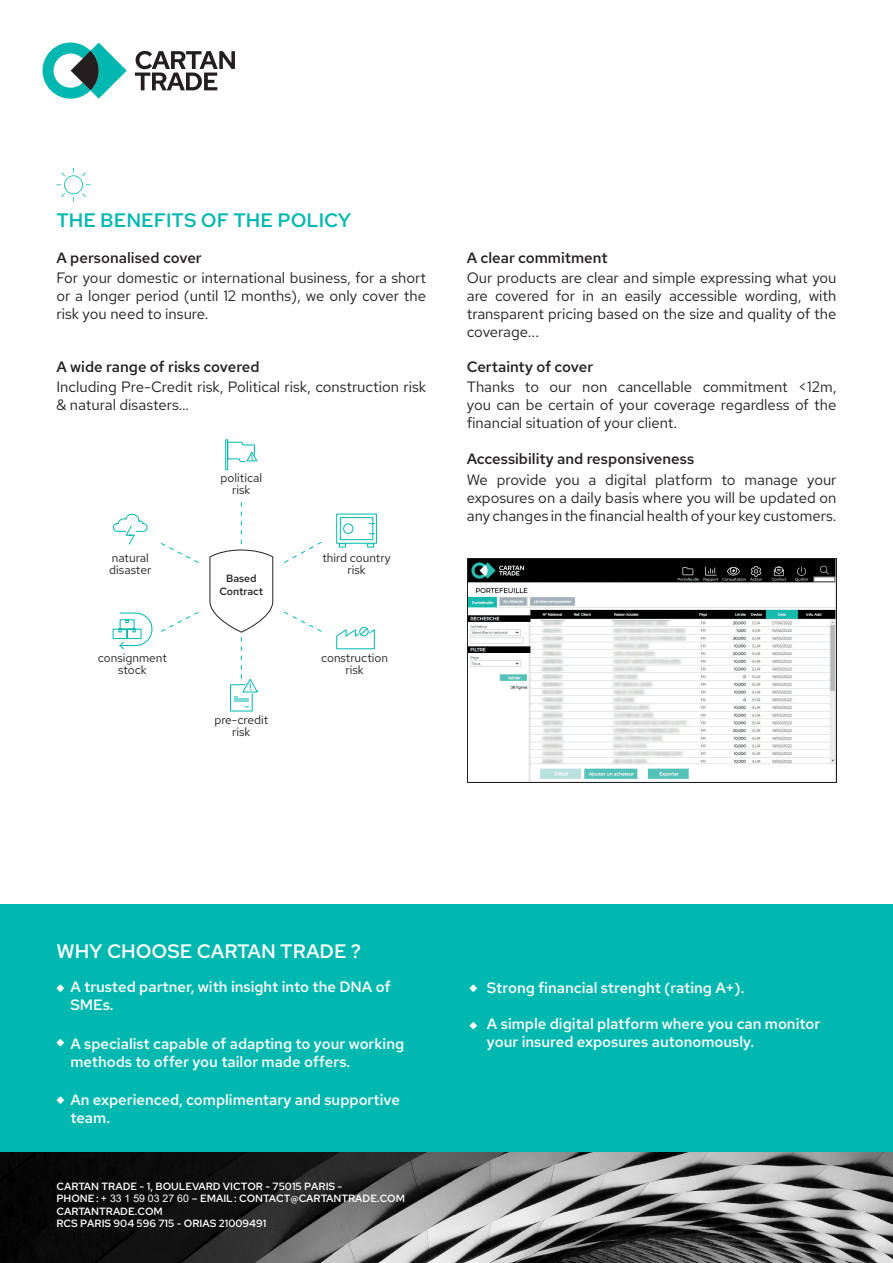
<style>
.page{position:relative;width:893px;height:1263px;background:#fff}
.page>*{position:absolute;margin:0;border:0;box-sizing:border-box;transform-origin:0 0}
.t1{font:600 19.5px "Red Hat Text";color:#00b8af}
.t2{font:600 19.5px "Red Hat Text";color:#fff}
.t3{font:15px/18px "Red Hat Text";color:#231f20;text-align:justify}
.t4{font:600 15px/18px "Red Hat Text";color:#fff}
.t5{font:600 15px "Red Hat Text";color:#231f20}
.t6{font:12px "Red Hat Text";color:#231f20}
.t7{font:600 10.5px/12.6px "Red Hat Text";color:#fff}
.t8{font:600 10.5px "Red Hat Text";color:#231f20}
.s1{font-family:"Arial";font-weight:400}
</style>
<div class="page">
<div style="left:0;top:904px;width:893px;height:248px;background:#00b8af"></div>
<img style="left:0;top:1152px;width:893px;height:111px">
<svg style="left:467px;top:558px;width:369px;height:225px;background:#565555"></svg>
<img style="left:468px;top:560px;width:367px;height:221px">
<svg style="left:56px;top:984px;width:8px;height:8px"></svg>
<svg style="left:56px;top:1039px;width:8px;height:7px"></svg>
<svg style="left:469px;top:984px;width:8px;height:8px"></svg>
<svg style="left:56px;top:1096px;width:8px;height:8px"></svg>
<svg style="left:469px;top:1022px;width:8px;height:7px"></svg>
<svg style="left:43px;top:43px;width:84px;height:56px"></svg>
<svg style="left:135px;top:51px;width:100px;height:39px"></svg>
<svg style="left:161px;top:543px;width:38px;height:20px"></svg>
<svg style="left:284px;top:612px;width:38px;height:20px"></svg>
<svg style="left:161px;top:612px;width:38px;height:20px"></svg>
<svg style="left:284px;top:541px;width:38px;height:22px"></svg>
<svg style="left:209px;top:502px;width:65px;height:205px"></svg>
<svg style="left:336px;top:627px;width:39px;height:23px"></svg>
<svg style="left:225px;top:439px;width:33px;height:31px"></svg>
<svg style="left:112px;top:612px;width:41px;height:38px"></svg>
<svg style="left:336px;top:514px;width:41px;height:30px"></svg>
<svg style="left:339px;top:543px;width:7px;height:4px"></svg>
<svg style="left:367px;top:543px;width:7px;height:4px"></svg>
<div style="left:340px;top:517px;width:33px;height:23px;background:#fff;border:1px solid #00b8af"></div>
<svg style="left:343px;top:523px;width:32px;height:11px"></svg>
<svg style="left:113px;top:513px;width:35px;height:32px"></svg>
<svg style="left:56px;top:168px;width:35px;height:34px"></svg>
<p class="t1" style="left:56px;top:207px;width:296px">THE BENEFITS OF THE POLICY</p>
<p class="t5" style="left:56px;top:248px;width:147px">A personalised cover</p>
<p class="t3" style="left:56px;top:268px;width:371px">For your domestic or international business, for a short or a longer period (until 12 months), we only cover the risk you need to insure.</p>
<p class="t5" style="left:56px;top:357px;width:205px">A wide range of risks covered</p>
<p class="t3" style="left:56px;top:378px;width:371px">Including Pre-Credit risk, Political risk, construction risk &amp; natural disasters…</p>
<p class="t6" style="left:112px;top:550px;width:38px">natural</p>
<p class="t6" style="left:109px;top:562px;width:44px">disaster</p>
<p class="t6" style="left:98px;top:649px;width:71px">consignment</p>
<p class="t6" style="left:118px;top:661px;width:30px">stock</p>
<p class="t6" style="left:221px;top:470px;width:43px">political</p>
<p class="t6" style="left:232px;top:482px;width:20px">risk</p>
<p class="t8" style="left:226px;top:571px;width:32px">Based</p>
<p class="t8" style="left:220px;top:584px;width:45px">Contract</p>
<p class="t6" style="left:214px;top:712px;width:55px">pre-credit</p>
<p class="t6" style="left:232px;top:724px;width:20px">risk</p>
<p class="t6" style="left:322px;top:550px;width:70px">third country</p>
<p class="t6" style="left:347px;top:562px;width:20px">risk</p>
<p class="t6" style="left:321px;top:649px;width:69px">construction</p>
<p class="t6" style="left:346px;top:661px;width:20px">risk</p>
<p class="t5" style="left:467px;top:248px;width:142px">A clear commitment</p>
<p class="t3" style="left:467px;top:268px;width:371px">Our products are clear and simple expressing what you are covered for in an easily accessible wording, with transparent pricing based on the size and quality of the coverage...</p>
<p class="t5" style="left:467px;top:357px;width:128px">Certainty of cover</p>
<p class="t3" style="left:467px;top:378px;width:371px">Thanks to our non cancellable commitment &lt;12m, you can be certain of your coverage regardless of the financial situation of your client.</p>
<p class="t5" style="left:467px;top:449px;width:229px">Accessibility and responsiveness</p>
<p class="t3" style="left:467px;top:470px;width:371px">We provide you a digital platform to manage your exposures on a daily basis where you will be updated on any changes in the financial health of your key customers.</p>
<p class="t2" style="left:56px;top:939px;width:306px">WHY CHOOSE CARTAN TRADE ?</p>
<p class="t4" style="left:70px;top:978px;width:322px">A trusted partner, with insight into the DNA of<br>SMEs.</p>
<p class="t4" style="left:70px;top:1034px;width:335px">A specialist capable of adapting to your working methods to offer you tailor made offers.</p>
<p class="t4" style="left:70px;top:1091px;width:331px">An experienced, complimentary and supportive team.</p>
<p class="t7" style="left:56px;top:1179px;width:350px">CARTAN TRADE - 1, BOULEVARD VICTOR - 75015 PARIS -<br>PHONE : <span class="s1">+ 33 1 59 03 27 60</span> – EMAIL : CONTACT@CARTANTRADE.COM CARTANTRADE.COM<br>RCS PARIS 904 596 715 - ORIAS 21009491</p>
<p class="t4" style="left:487px;top:979px;width:259px">Strong financial strenght (rating A+).</p>
<p class="t4" style="left:487px;top:1015px;width:335px">A simple digital platform where you can monitor your insured exposures autonomously.</p>
</div>
